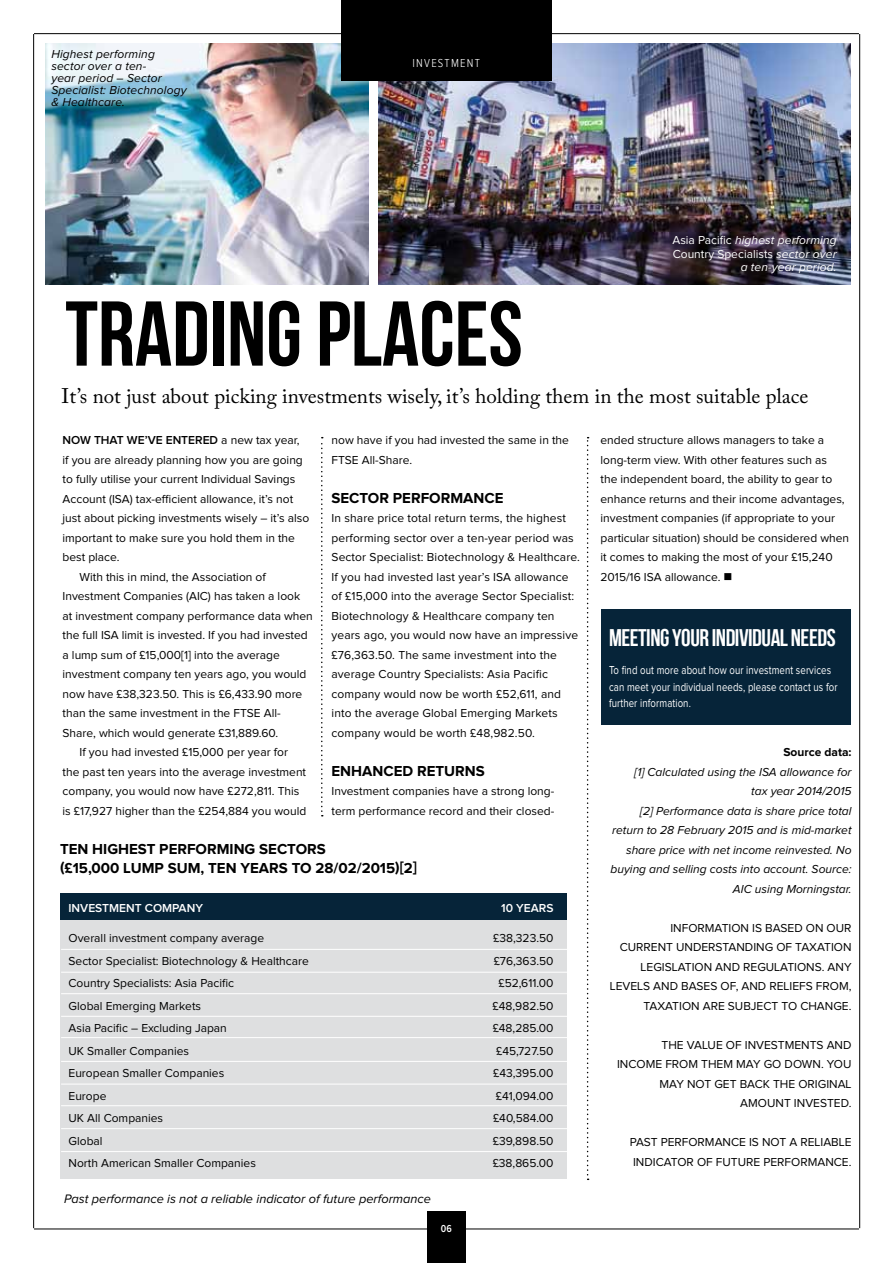
<style>
.page{position:relative;width:893px;height:1263px;background:#fff}
.page>*{position:absolute;margin:0;border:0;box-sizing:border-box;transform-origin:0 0}
.t1{font:91.8px "Bebas Neue";color:#000}
.t2{font:24px "Bebas Neue";letter-spacing:-.02em;color:#fff}
.t3{font:21px "Adobe Caslon Pro";color:#000}
.t4{font:700 15px/19.5px "Proxima Nova";color:#000}
.t5{font:italic 12.75px "Proxima Nova";color:#000}
.t6{font:12px/19.5px "Proxima Nova";color:#000}
.t7{font:italic 12px/19.5px "Proxima Nova";color:#000;text-align:right}
.t8{font:12px/16.5px "Proxima Nova";letter-spacing:.01em;color:#fff;scale:.8 1}
.t9{font:italic 12px/13.5px "Proxima Nova";letter-spacing:.01em;color:#fff;text-align:right}
.t10{font:600 12px "Proxima Nova";color:#000}
.t11{font:600 12px "Proxima Nova";color:#fff}
.t12{font:700 12px "Proxima Nova";color:#000}
.t13{font:300 12px "Proxima Nova Cond";color:#fff}
.t14{font:600 10.5px "Proxima Nova Cond";color:#fff}
.s1{font-style:normal}
.s2{font-weight:400}
</style>
<div class="page">
<img style="left:46px;top:44px;width:323px;height:241px">
<img style="left:378px;top:44px;width:472px;height:241px">
<hr style="left:34px;top:33px;width:825px;height:1px;background:#000">
<hr style="left:34px;top:1228px;width:825px;height:1px;background:#000">
<div style="left:427px;top:1212px;width:39px;height:51px;background:#000"></div>
<div style="left:341px;top:0;width:211px;height:81px;background:#000"></div>
<hr style="left:33px;top:34px;width:1px;height:1194px;background:#000">
<hr style="left:859px;top:34px;width:1px;height:1194px;background:#000">
<div style="left:600px;top:609px;width:250px;height:115px;background:#062439"></div>
<div style="left:60px;top:893px;width:506px;height:28px;background:#062439"></div>
<div style="left:60px;top:921px;width:506px;height:258px;background:#dedfe0"></div>
<hr style="left:61px;top:949px;width:506px;height:1px;background:#fff">
<hr style="left:61px;top:972px;width:506px;height:1px;background:#fff">
<hr style="left:61px;top:993px;width:506px;height:1px;background:#fff">
<hr style="left:61px;top:1016px;width:506px;height:1px;background:#fff">
<hr style="left:61px;top:1037px;width:506px;height:1px;background:#fff">
<hr style="left:61px;top:1061px;width:506px;height:1px;background:#fff">
<hr style="left:61px;top:1084px;width:506px;height:1px;background:#fff">
<hr style="left:61px;top:1105px;width:506px;height:1px;background:#fff">
<hr style="left:61px;top:1128px;width:506px;height:1px;background:#fff">
<hr style="left:61px;top:1151px;width:506px;height:1px;background:#fff">
<svg style="left:321px;top:437px;width:2px;height:379px"></svg>
<svg style="left:587px;top:437px;width:2px;height:743px"></svg>
<p class="t7" style="left:51px;top:49px;width:137px;line-height:12px;text-align:left">Highest performing sector over a ten-<br>year period – Sector<br>Specialist: Biotechnology &amp; Healthcare.</p>
<p class="t13" style="left:413px;top:58px;width:27px">INVESTMENT</p>
<h1 class="t1" style="left:65px;top:284px;width:459px">TRADING PLACES</h1>
<p class="t9" style="left:672px;top:234px;width:166px"><span class="s1">Asia Pacific</span> highest performing<br><span class="s1">Country Specialists</span> sector over a ten-year period.</p>
<h3 class="t3" style="left:62px;top:383px;width:748px">It’s not just about picking investments wisely, it’s holding them in the most suitable place</h3>
<p class="t10" style="left:63px;top:435px;width:238px">NOW THAT WE’VE ENTERED <span class="s2">a new tax year,</span></p>
<p class="t6" style="left:63px;top:450px;width:242px">if you are already planning how you are going</p>
<p class="t6" style="left:63px;top:470px;width:234px">to fully utilise your current Individual Savings</p>
<p class="t6" style="left:63px;top:489px;width:232px">Account (ISA) tax-efficient allowance, it’s not</p>
<p class="t6" style="left:63px;top:509px;width:248px">just about picking investments wisely – it’s also</p>
<p class="t6" style="left:63px;top:528px;width:234px">important to make sure you hold them in the</p>
<p class="t6" style="left:63px;top:548px;width:59px">best place.</p>
<p class="t6" style="left:80px;top:567px;width:188px">With this in mind, the Association of</p>
<p class="t6" style="left:63px;top:587px;width:239px">Investment Companies (AIC) has taken a look</p>
<p class="t6" style="left:63px;top:606px;width:252px">at investment company performance data when</p>
<p class="t6" style="left:63px;top:626px;width:247px">the full ISA limit is invested. If you had invested</p>
<p class="t6" style="left:63px;top:645px;width:219px">a lump sum of £15,000[1] into the average</p>
<p class="t6" style="left:63px;top:665px;width:245px">investment company ten years ago, you would</p>
<p class="t6" style="left:63px;top:684px;width:241px">now have £38,323.50. This is £6,433.90 more</p>
<p class="t6" style="left:63px;top:704px;width:220px">than the same investment in the FTSE All-</p>
<p class="t6" style="left:63px;top:723px;width:217px">Share, which would generate £31,889.60.</p>
<p class="t6" style="left:80px;top:743px;width:210px">If you had invested £15,000 per year for</p>
<p class="t6" style="left:63px;top:762px;width:245px">the past ten years into the average investment</p>
<p class="t6" style="left:63px;top:782px;width:238px">company, you would now have £272,811. This</p>
<p class="t6" style="left:63px;top:801px;width:245px">is £17,927 higher than the £254,884 you would</p>
<p class="t6" style="left:332px;top:431px;width:239px">now have if you had invested the same in the<br>FTSE All-Share.</p>
<p class="t4" style="left:332px;top:488px;width:173px">SECTOR PERFORMANCE</p>
<p class="t6" style="left:332px;top:509px;width:250px">In share price total return terms, the highest performing sector over a ten-year period was Sector Specialist: Biotechnology &amp; Healthcare.<br>If you had invested last year’s ISA allowance of £15,000 into the average Sector Specialist:<br>Biotechnology &amp; Healthcare company ten years ago, you would now have an impressive £76,363.50. The same investment into the average Country Specialists: Asia Pacific company would now be worth £52,611, and into the average Global Emerging Markets company would be worth £48,982.50.</p>
<p class="t4" style="left:332px;top:761px;width:155px">ENHANCED RETURNS</p>
<p class="t6" style="left:332px;top:782px;width:224px">Investment companies have a strong long&shy;term performance record and their closed-</p>
<p class="t4" style="left:60px;top:839px;width:359px">TEN HIGHEST PERFORMING SECTORS<br>(£15,000 LUMP SUM, TEN YEARS TO 28/02/2015)[2]</p>
<p class="t11" style="left:69px;top:903px;width:136px">INVESTMENT COMPANY</p>
<p class="t11" style="left:501px;top:903px;width:54px">10 YEARS</p>
<p class="t6" style="left:69px;top:929px;width:197px">Overall investment company average</p>
<p class="t6" style="left:493px;top:929px;width:62px">£38,323.50</p>
<p class="t6" style="left:69px;top:951px;width:242px">Sector Specialist: Biotechnology &amp; Healthcare</p>
<p class="t6" style="left:494px;top:951px;width:61px">£76,363.50</p>
<p class="t6" style="left:69px;top:974px;width:167px">Country Specialists: Asia Pacific</p>
<p class="t6" style="left:498px;top:974px;width:57px">£52,611.00</p>
<p class="t6" style="left:69px;top:996px;width:134px">Global Emerging Markets</p>
<p class="t6" style="left:493px;top:996px;width:62px">£48,982.50</p>
<p class="t6" style="left:69px;top:1019px;width:160px">Asia Pacific – Excluding Japan</p>
<p class="t6" style="left:493px;top:1019px;width:62px">£48,285.00</p>
<p class="t6" style="left:69px;top:1041px;width:122px">UK Smaller Companies</p>
<p class="t6" style="left:496px;top:1041px;width:59px">£45,727.50</p>
<p class="t6" style="left:69px;top:1064px;width:157px">European Smaller Companies</p>
<p class="t6" style="left:493px;top:1064px;width:62px">£43,395.00</p>
<p class="t6" style="left:69px;top:1086px;width:39px">Europe</p>
<p class="t6" style="left:496px;top:1086px;width:59px">£41,094.00</p>
<p class="t6" style="left:69px;top:1109px;width:96px">UK All Companies</p>
<p class="t6" style="left:493px;top:1109px;width:62px">£40,584.00</p>
<p class="t6" style="left:69px;top:1131px;width:36px">Global</p>
<p class="t6" style="left:493px;top:1131px;width:62px">£39,898.50</p>
<p class="t6" style="left:69px;top:1154px;width:189px">North American Smaller Companies</p>
<p class="t6" style="left:493px;top:1154px;width:62px">£38,865.00</p>
<p class="t5" style="left:64px;top:1193px;width:368px">Past performance is not a reliable indicator of future performance</p>
<p class="t14" style="left:441px;top:1224px;width:12px">06</p>
<p class="t6" style="left:600px;top:431px;width:250px">ended structure allows managers to take a long-term view. With other features such as<br>the independent board, the ability to gear to enhance returns and their income advantages, investment companies (if appropriate to your particular situation) should be considered when it comes to making the most of your £15,240<br>2015/16 ISA allowance. ■</p>
<h2 class="t2" style="left:609px;top:624px;width:228px">MEETING YOUR INDIVIDUAL NEEDS</h2>
<p class="t8" style="left:609px;top:662px;width:287px">To find out more about how our investment services can meet your individual needs, please contact us for further information.</p>
<p class="t12" style="left:783px;top:747px;width:70px">SOURCE DATA:</p>
<p class="t7" style="left:611px;top:762px;width:242px">[1] Calculated using the ISA allowance for<br>tax year 2014/2015<br>[2] Performance data is share price total return to 28 February 2015 and is mid-market share price with net income reinvested. No buying and selling costs into account. Source:<br>AIC using Morningstar.</p>
<p class="t6" style="left:670px;top:918px;width:119px">INFORMATION IS BASED</p>
<p class="t6" style="left:806px;top:918px;width:47px">ON OUR</p>
<p class="t6" style="left:620px;top:938px;width:233px">CURRENT UNDERSTANDING OF TAXATION</p>
<p class="t6" style="left:641px;top:957px;width:212px">LEGISLATION AND REGULATIONS. ANY</p>
<p class="t6" style="left:610px;top:977px;width:95px">LEVELS AND BASES</p>
<p class="t6" style="left:643px;top:977px;width:210px;text-align:right">OF, AND RELIEFS FROM,<br>TAXATION ARE SUBJECT TO CHANGE.</p>
<p class="t6" style="left:617px;top:1035px;width:236px;text-align:right">THE VALUE OF INVESTMENTS AND<br>INCOME FROM THEM MAY GO DOWN. YOU<br>MAY NOT GET BACK THE ORIGINAL<br>AMOUNT INVESTED.</p>
<p class="t6" style="left:630px;top:1133px;width:223px">PAST PERFORMANCE IS NOT A RELIABLE<br>INDICATOR OF FUTURE PERFORMANCE.</p>
</div>
